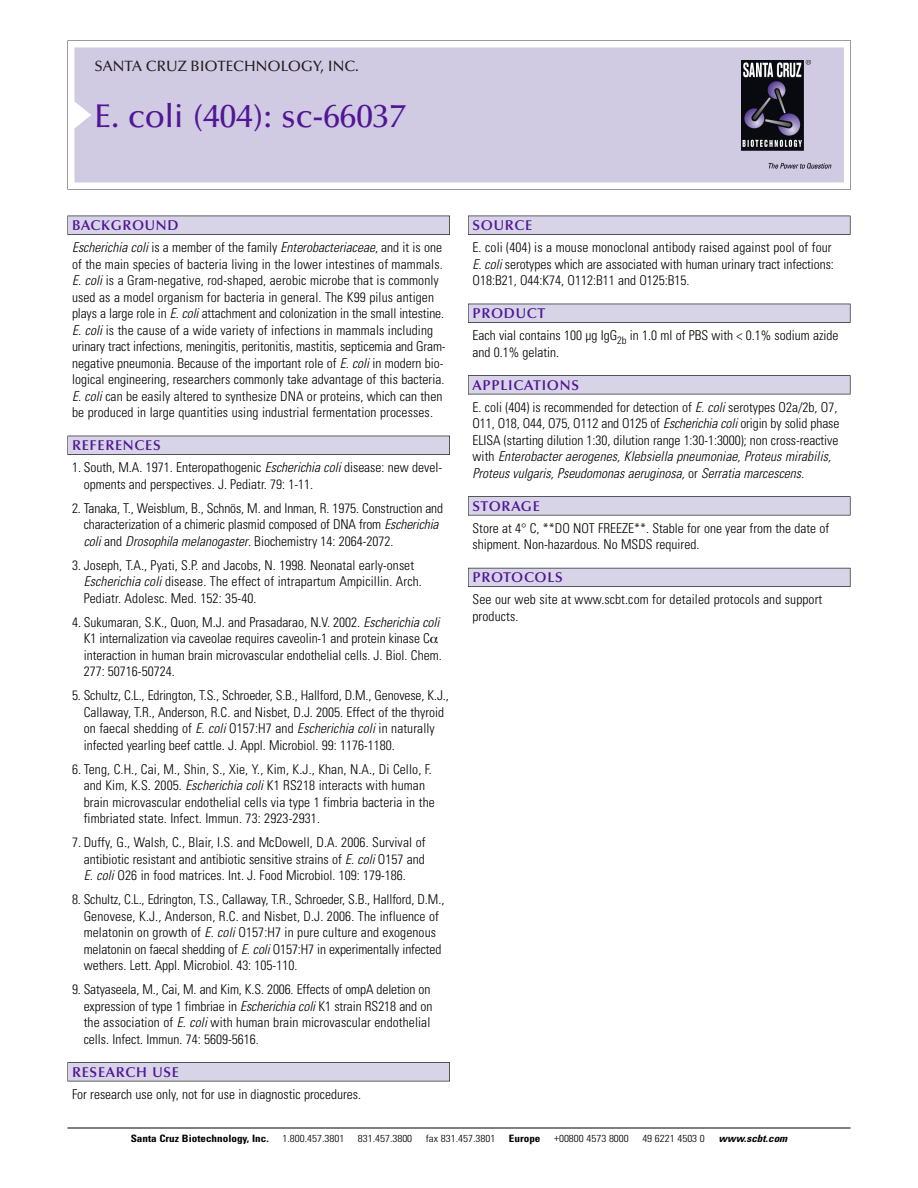
<style>
.page{position:relative;width:918px;height:1188px;background:#fff}
.page>*{position:absolute;margin:0;border:0;box-sizing:border-box;transform-origin:0 0}
.t1{font:500 33px "Optima";color:#511695}
.t2{font:500 15px "Optima";color:#231f20}
.t3{font:600 14.25px "Optima";letter-spacing:.05em;color:#511695}
.t4{font:300 condensed 13.5px/16.5px "Univers";color:#000}
.t5{font:300 condensed 10.2px "Univers";color:#000;scale:1.1 1}
.t6{font:700 condensed 10.2px "Univers";color:#000;scale:1.1 1}
.t7{font:italic 700 condensed 10.2px "Univers";color:#000;scale:1.1 1}
.s1{font-style:italic}
</style>
<div class="page">
<svg style="left:68px;top:40px;width:783px;height:149px"></svg>
<div style="left:74px;top:47px;width:770px;height:135px;background:#d1cae3"></div>
<img style="left:741px;top:60px;width:90px;height:108px">
<div style="left:68px;top:216px;width:382px;height:19px;background:#535256"></div>
<div style="left:68px;top:216px;width:381px;height:18px;background:#d7d4e8"></div>
<div style="left:68px;top:436px;width:382px;height:19px;background:#525156"></div>
<div style="left:68px;top:436px;width:381px;height:18px;background:#d7d4e8"></div>
<div style="left:68px;top:1062px;width:382px;height:19px;background:#545357"></div>
<div style="left:68px;top:1063px;width:381px;height:18px;background:#d7d4e8"></div>
<div style="left:468px;top:216px;width:382px;height:19px;background:#535256"></div>
<div style="left:468px;top:216px;width:382px;height:18px;background:#d7d4e8"></div>
<div style="left:468px;top:304px;width:382px;height:19px;background:#525156"></div>
<div style="left:468px;top:304px;width:382px;height:18px;background:#d7d4e8"></div>
<div style="left:468px;top:375px;width:382px;height:19px;background:#545357"></div>
<div style="left:468px;top:376px;width:382px;height:18px;background:#d7d4e8"></div>
<div style="left:468px;top:496px;width:382px;height:19px;background:#575659"></div>
<div style="left:468px;top:497px;width:382px;height:18px;background:#d7d4e8"></div>
<div style="left:468px;top:568px;width:382px;height:19px;background:#595860"></div>
<div style="left:468px;top:568px;width:382px;height:18px;background:#d7d4e8"></div>
<hr style="left:68px;top:1128px;width:782px;height:1px;background:#000">
<p class="t2" style="left:94px;top:60px;width:266px">SANTA CRUZ BIOTECHNOLOGY, INC.</p>
<p class="t1" style="left:94px;top:102px;width:313px">E. coli (404): sc-66037</p>
<p class="t3" style="left:72px;top:219px;width:108px">BACKGROUND</p>
<p class="t4" style="left:72px;top:240px;width:375px"><span class="s1">Escherichia coli</span>i s a m e m b e r o f t h e f a m i l y <span class="s1">Enterobacteriaceae</span>, a n d i t i s o n e of the main species of bacteria living in the lower intestines of mammals.<br><span class="s1">E. coli</span> is a Gram-negative, rod-shaped, aerobic microbe that is commonly used as a model organism for bacteria in general. The K99 pilus antigen plays a large role in <span class="s1">E.coli</span>attachment and colonization in the small intestine.<br><span class="s1">E. coli</span> is the cause of a wide variety of infections in mammals including urinary tract infections, meningitis, peritonitis, mastitis, septicemia and Gram&shy;negative pneumonia. Because of the important role of <span class="s1">E.coli</span>in modern bio&shy;logical engineering, researchers commonly take advantage of this bacteria.<br><span class="s1">E.coli</span>can be easily altered to synthesize DNA or proteins, which can then be produced in large quantities using industrial fermentation processes.</p>
<p class="t3" style="left:72px;top:439px;width:90px">REFERENCES</p>
<p class="t4" style="left:84px;top:460px;width:360px;text-indent:-12px">1. South, M.A. 1971. Enteropathogenic <span class="s1">Escherichia coli</span>disease: new devel&shy;opments and perspectives. J. Pediatr. 79: 1-11.</p>
<p class="t4" style="left:84px;top:501px;width:361px;text-indent:-12px">2. Tanaka, T., Weisblum, B., Schnös, M. and Inman, R. 1975. Construction and characterization of a chimeric plasmid composed of DNA from <span class="s1">Escherichia coli</span>and <span class="s1">Drosophila melanogaster</span>. Biochemistry 14: 2064-2072.</p>
<p class="t4" style="left:84px;top:558px;width:340px;text-indent:-12px">3. Joseph, T.A., Pyati, S.P. and Jacobs, N. 1998. Neonatal early-onset<br><span class="s1">Escherichia coli</span> disease. The effect of intrapartum Ampicillin. Arch.<br>Pediatr. Adolesc. Med. 152: 35-40.</p>
<p class="t4" style="left:84px;top:615px;width:360px;text-indent:-12px">4. Sukumaran, S.K., Quon, M.J. and Prasadarao, N.V. 2002. <span class="s1">Escherichia coli </span>K1 internalization via caveolae requires caveolin-1 and protein kinase C interaction in human brain microvascular endothelial cells. J. Biol. Chem.<br>277: 50716-50724.</p>
<p class="t4" style="left:84px;top:688px;width:367px;text-indent:-12px">5. Schultz, C.L., Edrington, T.S., Schroeder, S.B., Hallford, D.M., Genovese, K.J., Callaway, T.R., Anderson, R.C. and Nisbet, D.J. 2005. Effect of the thyroid on faecal shedding of <span class="s1">E. coli</span> O157:H7 and <span class="s1">Escherichia coli</span> in naturally infected yearling beef cattle. J. Appl. Microbiol. 99: 1176-1180.</p>
<p class="t4" style="left:84px;top:762px;width:353px;text-indent:-12px">6. Teng, C.H., Cai, M., Shin, S., Xie, Y., Kim, K.J., Khan, N.A., Di Cello, F. and Kim, K.S. 2005. <span class="s1">Escherichia coli</span> K1 RS218 interacts with human brain microvascular endothelial cells via type 1 fimbria bacteria in the fimbriated state. Infect. Immun. 73: 2923-2931.</p>
<p class="t4" style="left:84px;top:835px;width:343px;text-align:justify;text-indent:-12px">7. Duffy, G., Walsh, C., Blair, I.S. and McDowell, D.A. 2006. Survival of antibiotic resistant and antibiotic sensitive strains of <span class="s1">E.coli</span>O157 and <span class="s1">E. coli</span> O26 in food matrices. Int. J. Food Microbiol. 109: 179-186.</p>
<p class="t4" style="left:84px;top:892px;width:362px;text-indent:-12px">8. Schultz, C.L., Edrington, T.S., Callaway, T.R., Schroeder, S.B., Hallford, D.M., Genovese, K.J., Anderson, R.C. and Nisbet, D.J. 2006. The influence of melatonin on growth of <span class="s1">E. coli</span> O157:H7 in pure culture and exogenous melatonin on faecal shedding of <span class="s1">E.coli</span>O157:H7 in experimentally infected wethers. Lett. Appl. Microbiol. 43: 105-110.</p>
<p class="t4" style="left:84px;top:982px;width:350px;text-indent:-12px">9. Satyaseela, M., Cai, M. and Kim, K.S. 2006. Effects of ompA deletion on expression of type 1 fimbriae in <span class="s1">Escherichia coli</span>K1 strain RS218 and on the association of <span class="s1">E. coli</span> with human brain microvascular endothelial cells. Infect. Immun. 74: 5609-5616.</p>
<p class="t3" style="left:72px;top:1066px;width:109px">RESEARCH USE</p>
<p class="t4" style="left:72px;top:1087px;width:291px">For research use only, not for use in diagnostic procedures.</p>
<p class="t3" style="left:473px;top:219px;width:61px">SOURCE</p>
<p class="t4" style="left:473px;top:240px;width:363px">E. coli (404) is a mouse monoclonal antibody raised against pool of four<br><span class="s1">E.coli</span>serotypes which are associated with human urinary tract infections:<br>O18:B21, O44:K74, O112:B11 and O125:B15.</p>
<p class="t3" style="left:473px;top:307px;width:74px">PRODUCT</p>
<p class="t4" style="left:473px;top:328px;width:368px">Each vial contains 100 µg IgG<sub>2b</sub> in 1.0 ml of PBS with &lt; 0.1% sodium azide and 0.1% gelatin.</p>
<p class="t3" style="left:473px;top:379px;width:108px">APPLICATIONS</p>
<p class="t4" style="left:473px;top:400px;width:368px">E. coli (404) is recommended for detection of <span class="s1">E.coli</span>serotypes O2a/2b, O7, O11, O18, O44, O75, O112 and O125 of <span class="s1">Escherichia coli</span>origin by solid phase ELISA (starting dilution 1:30, dilution range 1:30-1:3000); non cross-reactive w i t h <span class="s1">Enterobacter aerogenes, Klebsiella pneumoniae, Proteus mirabilis, Proteus vulgaris,Pseudomonas aeruginosa,</span>o r <span class="s1">Serratia marcescens.</span></p>
<p class="t3" style="left:473px;top:500px;width:69px">STORAGE</p>
<p class="t4" style="left:473px;top:521px;width:358px">Store at 4° C, **DO NOT FREEZE**. Stable for one year from the date of shipment. Non-hazardous. No MSDS required.</p>
<p class="t3" style="left:473px;top:571px;width:92px">PROTOCOLS</p>
<p class="t4" style="left:473px;top:593px;width:351px">See our web site at www.scbt.com for detailed protocols and support products.</p>
<p class="t6" style="left:131px;top:1135px;width:127px">Santa Cruz Biotechnology, Inc.</p>
<p class="t5" style="left:282px;top:1135px;width:58px">1.800.457.3801</p>
<p class="t5" style="left:358px;top:1135px;width:51px">831.457.3800</p>
<p class="t5" style="left:426px;top:1135px;width:65px">fax 831.457.3801</p>
<p class="t6" style="left:509px;top:1135px;width:30px">Europe</p>
<p class="t5" style="left:554px;top:1135px;width:69px">+00800 4573 8000</p>
<p class="t5" style="left:642px;top:1135px;width:58px">49 6221 4503 0</p>
<p class="t7" style="left:719px;top:1135px;width:66px">www.scbt.com</p>
</div>
